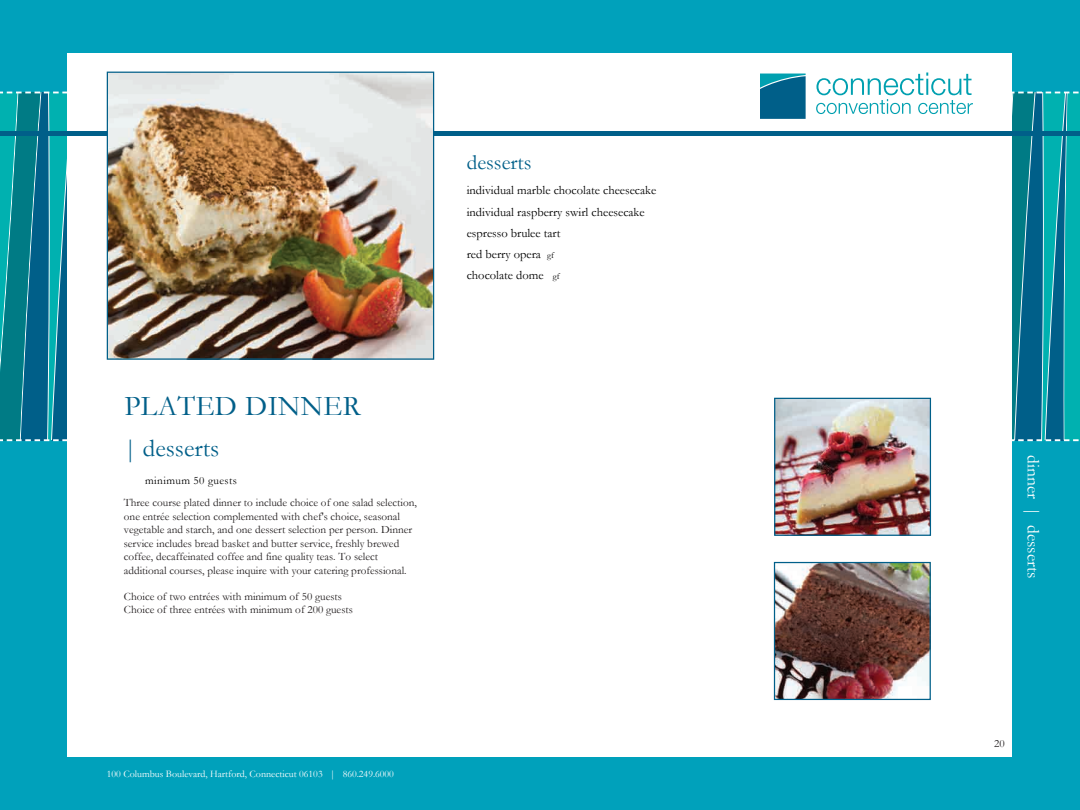
<style>
.page{position:relative;width:1080px;height:810px;background:#00a1bb}
.page>*{position:absolute;margin:0;border:0;box-sizing:border-box;transform-origin:0 0}
.t1{font:28.75px "Garamond";letter-spacing:.015em;color:#005f89}
.t2{font:25px "Garamond";color:#005f89}
.t3{font:21.25px "Garamond";color:#005f89}
.t4{font:17.5px "Garamond";color:#fff}
.t5{font:12.5px/21.2px "Garamond";color:#000}
.t6{font:11.25px/13.5px "Garamond";color:#231f20}
.t7{font:11.25px "Garamond";letter-spacing:.035em;color:#000}
.t8{font:10px "Garamond";color:#fff}
.s1{font-size:8.75px}
</style>
<div class="page">
<svg style="left:0;top:91px;width:68px;height:351px"></svg>
<div style="left:68px;top:53px;width:944px;height:703px;background:#fff"></div>
<svg style="left:760px;top:74px;width:46px;height:45px;background:#096d92"></svg>
<svg style="left:816px;top:72px;width:264px;height:369px"></svg>
<div style="left:0;top:131px;width:1080px;height:5px;background:#005f89"></div>
<img style="left:109px;top:74px;width:323px;height:284px">
<div style="left:107px;top:72px;width:327px;height:288px;border:1px solid #005f89"></div>
<img style="left:776px;top:564px;width:153px;height:134px">
<div style="left:774px;top:562px;width:157px;height:138px;border:1px solid #005f89"></div>
<img style="left:776px;top:400px;width:153px;height:134px">
<div style="left:774px;top:398px;width:157px;height:138px;border:1px solid #005f89"></div>
<h1 class="t1" style="left:124px;top:387px;width:238px">PLATED DINNER</h1>
<h2 class="t2" style="left:124px;top:432px;width:97px">| desserts</h2>
<p class="t7" style="left:145px;top:473px;width:93px">minimum 50 guests</p>
<p class="t6" style="left:124px;top:496px;width:295px">Three course plated dinner to include choice of one salad selection, one entrée selection complemented with chef's choice, seasonal vegetable and starch, and one dessert selection per person. Dinner service includes bread basket and butter service, freshly brewed coffee, decaffeinated coffee and fine quality teas. To select additional courses, please inquire with your catering professional.</p>
<p class="t6" style="left:124px;top:589px;width:230px">Choice of two entrées with minimum of 50 guests<br>Choice of three entrées with minimum of 200 guests</p>
<h3 class="t3" style="left:467px;top:148px;width:66px">desserts</h3>
<p class="t5" style="left:467px;top:180px;width:191px">individual marble chocolate cheesecake individual raspberry swirl cheesecake espresso brulee tart<br>red berry opera <span class="s1">gf<br></span>chocolate dome <span class="s1">gf</span></p>
<p class="t8" style="left:107px;top:767px;width:289px">100 Columbus Boulevard, Hartford, Connecticut 06103 | 860.249.6000</p>
<h3 class="t4" style="left:1045px;top:455px;width:125px;rotate:90deg">dinner | desserts</h3>
<p class="t6" style="left:994px;top:737px;width:12px">20</p>
</div>
